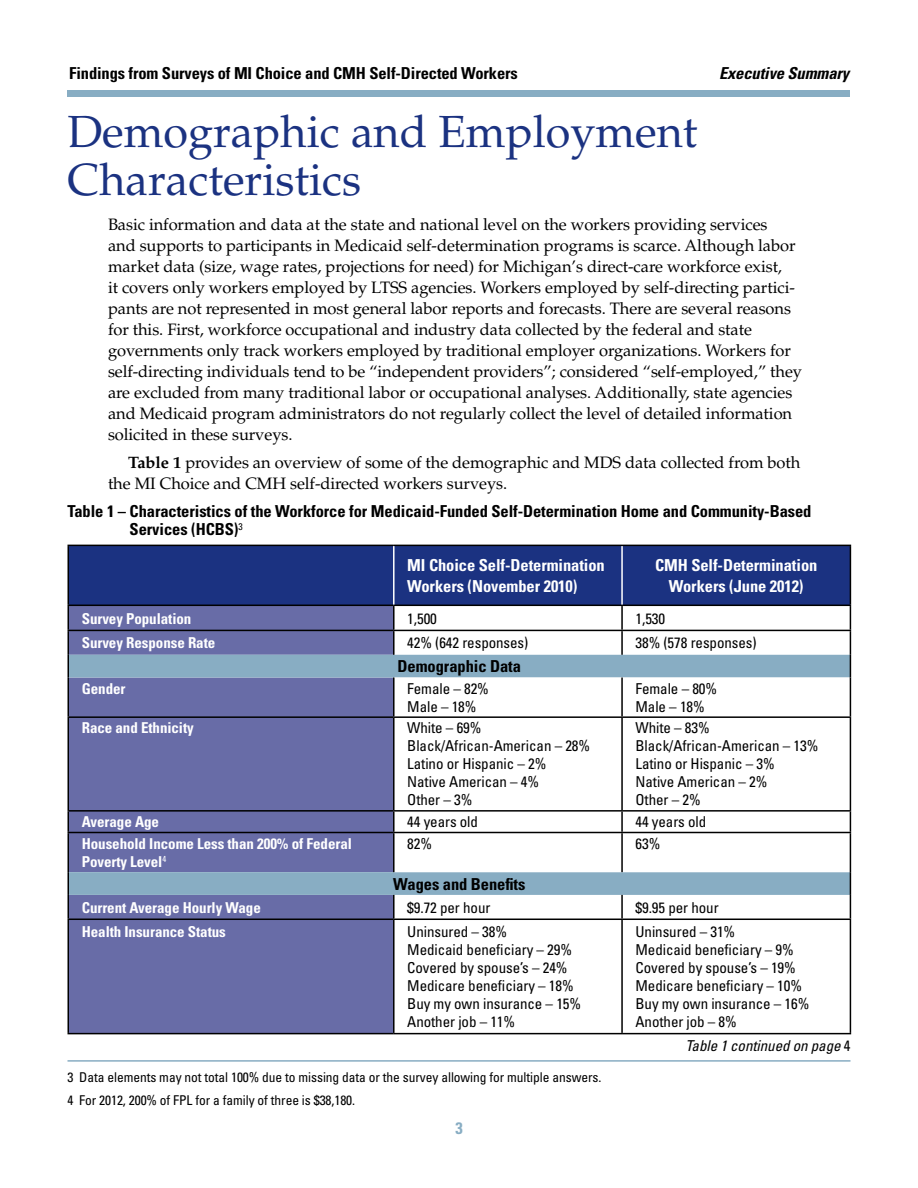
<style>
.page{position:relative;width:918px;height:1188px;background:#fff}
.page>*{position:absolute;margin:0;border:0;box-sizing:border-box;transform-origin:0 0}
.t1{font:45px/48px "Palatino LT Std";color:#1b3281}
.t2{font:16.5px/21px "Palatino LT Std";letter-spacing:-.005em;color:#000}
.t3{font:700 condensed 16.5px/18px "Univers LT Std";letter-spacing:-.005em;color:#000}
.t4{font:700 condensed 16.5px/21px "Univers LT Std";letter-spacing:-.005em;color:#fff}
.t5{font:italic 700 condensed 16.5px "Univers LT Std";letter-spacing:-.005em;color:#000}
.t6{font:700 condensed 16.5px "Univers LT Std";color:#88adc3}
.t7{font:condensed 15px/18px "Univers LT Std";letter-spacing:-.005em;color:#000}
.t8{font:700 condensed 15px/18px "Univers LT Std";letter-spacing:-.005em;color:#fff}
.t9{font:italic condensed 15px "Univers LT Std";letter-spacing:-.005em;color:#000}
.t10{font:condensed 13.5px/23.2px "Univers LT Std";letter-spacing:-.005em;color:#000}
.s1{font-weight:700}
.s2{font-style:normal}
</style>
<div class="page">
<div style="left:68px;top:90px;width:782px;height:7px;background:#88adc3"></div>
<div style="left:69px;top:546px;width:781px;height:59px;background:#1b3281"></div>
<div style="left:69px;top:606px;width:324px;height:427px;background:#686ca7"></div>
<svg style="left:69px;top:655px;width:781px;height:240px;background:#7484b1"></svg>
<svg style="left:395px;top:678px;width:455px;height:194px"></svg>
<hr style="left:393px;top:606px;width:2px;height:24px;background:#000">
<hr style="left:621px;top:606px;width:2px;height:24px;background:#000">
<hr style="left:393px;top:895px;width:2px;height:24px;background:#000">
<hr style="left:621px;top:895px;width:2px;height:24px;background:#000">
<hr style="left:68px;top:545px;width:326px;height:1px;background:#000">
<hr style="left:68px;top:546px;width:1px;height:59px;background:#000">
<hr style="left:622px;top:545px;width:229px;height:1px;background:#000">
<hr style="left:850px;top:546px;width:1px;height:59px;background:#000">
<hr style="left:68px;top:605px;width:326px;height:1px;background:#000">
<hr style="left:622px;top:605px;width:229px;height:1px;background:#000">
<svg style="left:68px;top:872px;width:1px;height:47px"></svg>
<svg style="left:850px;top:872px;width:1px;height:47px"></svg>
<hr style="left:68px;top:630px;width:326px;height:1px;background:#000">
<svg style="left:68px;top:606px;width:1px;height:72px"></svg>
<hr style="left:394px;top:630px;width:228px;height:1px;background:#000">
<hr style="left:393px;top:631px;width:2px;height:24px;background:#000">
<hr style="left:622px;top:630px;width:229px;height:1px;background:#000">
<hr style="left:621px;top:631px;width:2px;height:24px;background:#000">
<svg style="left:850px;top:606px;width:1px;height:72px"></svg>
<hr style="left:68px;top:718px;width:1px;height:92px;background:#000">
<hr style="left:393px;top:718px;width:2px;height:92px;background:#000">
<hr style="left:621px;top:718px;width:2px;height:92px;background:#000">
<hr style="left:850px;top:718px;width:1px;height:92px;background:#000">
<hr style="left:68px;top:810px;width:326px;height:2px;background:#000">
<svg style="left:68px;top:812px;width:1px;height:20px"></svg>
<hr style="left:394px;top:810px;width:228px;height:2px;background:#000">
<hr style="left:393px;top:812px;width:2px;height:20px;background:#000">
<hr style="left:622px;top:810px;width:229px;height:2px;background:#000">
<hr style="left:621px;top:812px;width:2px;height:20px;background:#000">
<svg style="left:850px;top:812px;width:1px;height:20px"></svg>
<hr style="left:68px;top:832px;width:326px;height:1px;background:#000">
<hr style="left:68px;top:833px;width:1px;height:39px;background:#000">
<hr style="left:394px;top:832px;width:228px;height:1px;background:#000">
<hr style="left:393px;top:833px;width:2px;height:39px;background:#000">
<hr style="left:622px;top:832px;width:229px;height:1px;background:#000">
<hr style="left:621px;top:833px;width:2px;height:39px;background:#000">
<hr style="left:850px;top:833px;width:1px;height:39px;background:#000">
<hr style="left:68px;top:678px;width:1px;height:38px;background:#000">
<hr style="left:393px;top:678px;width:2px;height:38px;background:#000">
<hr style="left:621px;top:678px;width:2px;height:38px;background:#000">
<hr style="left:850px;top:678px;width:1px;height:38px;background:#000">
<hr style="left:68px;top:716px;width:326px;height:2px;background:#000">
<hr style="left:394px;top:716px;width:228px;height:2px;background:#000">
<hr style="left:622px;top:716px;width:229px;height:2px;background:#000">
<hr style="left:68px;top:919px;width:326px;height:1px;background:#000">
<hr style="left:68px;top:920px;width:1px;height:113px;background:#000">
<hr style="left:394px;top:919px;width:228px;height:1px;background:#000">
<hr style="left:393px;top:920px;width:2px;height:113px;background:#000">
<hr style="left:622px;top:919px;width:229px;height:1px;background:#000">
<hr style="left:621px;top:920px;width:2px;height:113px;background:#000">
<hr style="left:850px;top:920px;width:1px;height:113px;background:#000">
<hr style="left:68px;top:1033px;width:326px;height:1px;background:#000">
<hr style="left:394px;top:1033px;width:228px;height:1px;background:#000">
<hr style="left:622px;top:1033px;width:229px;height:1px;background:#000">
<hr style="left:394px;top:545px;width:228px;height:1px;background:#000">
<hr style="left:394px;top:605px;width:228px;height:1px;background:#000">
<hr style="left:393px;top:546px;width:2px;height:59px;background:#fff">
<hr style="left:621px;top:546px;width:2px;height:59px;background:#fff">
<hr style="left:68px;top:1060px;width:782px;height:2px;background:#88adc3">
<p class="t3" style="left:69px;top:65px;width:450px">Findings from Surveys of MI Choice and CMH Self-Directed Workers</p>
<p class="t5" style="left:719px;top:63px;width:132px">Executive Summary</p>
<h1 class="t1" style="left:68px;top:109px;width:632px">Demographic and Employment<br>Characteristics</h1>
<p class="t2" style="left:108px;top:214px;width:696px">Basic information and data at the state and national level on the workers providing services<br>and supports to participants in Medicaid self-determination programs is scarce. Although labor market data (size, wage rates, projections for need) for Michigan’s direct-care workforce exist,<br>it covers only workers employed by LTSS agencies. Workers employed by self-directing partici&shy;pants are not represented in most general labor reports and forecasts. There are several reasons for this. First, workforce occupational and industry data collected by the federal and state governments only track workers employed by traditional employer organizations. Workers for self-directing individuals tend to be “independent providers”; considered “self-employed,” they are excluded from many traditional labor or occupational analyses. Additionally, state agencies and Medicaid program administrators do not regularly collect the level of detailed information solicited in these surveys.</p>
<p class="t2" style="left:108px;top:452px;width:694px;text-indent:20px"><span class="s1">Table 1</span> provides an overview of some of the demographic and MDS data collected from both the MI Choice and CMH self-directed workers surveys.</p>
<p class="t3" style="left:130px;top:502px;width:683px;text-indent:-62px">Table 1 – Characteristics of the Workforce for Medicaid-Funded Self-Determination Home and Community-Based<br>Services (HCBS)<sup>3</sup></p>
<p class="t4" style="left:407px;top:554px;width:199px">MI Choice Self-Determination<br>Workers (November 2010)</p>
<p class="t4" style="left:655px;top:554px;width:164px;text-align:center">CMH Self-Determination<br>Workers (June 2012)</p>
<p class="t8" style="left:82px;top:609px;width:111px">Survey Population</p>
<p class="t7" style="left:407px;top:609px;width:31px">1,500</p>
<p class="t7" style="left:636px;top:609px;width:31px">1,530</p>
<p class="t8" style="left:82px;top:634px;width:135px">Survey Response Rate</p>
<p class="t7" style="left:407px;top:633px;width:123px">42% (642 responses)</p>
<p class="t7" style="left:636px;top:633px;width:123px">38% (578 responses)</p>
<p class="t3" style="left:398px;top:657px;width:125px">Demographic Data</p>
<p class="t8" style="left:82px;top:679px;width:45px">Gender</p>
<p class="t7" style="left:407px;top:679px;width:83px">Female – 82%<br>Male – 18%</p>
<p class="t7" style="left:636px;top:679px;width:83px">Female – 80%<br>Male – 18%</p>
<p class="t8" style="left:82px;top:719px;width:114px">Race and Ethnicity</p>
<p class="t7" style="left:407px;top:719px;width:184px">White – 69%<br>Black/African-American – 28%<br>Latino or Hispanic – 2%<br>Native American – 4%<br>Other – 3%</p>
<p class="t7" style="left:636px;top:719px;width:184px">White – 83%<br>Black/African-American – 13%<br>Latino or Hispanic – 3%<br>Native American – 2%<br>Other – 2%</p>
<p class="t8" style="left:82px;top:813px;width:79px">Average Age</p>
<p class="t7" style="left:407px;top:813px;width:72px">44 years old</p>
<p class="t7" style="left:636px;top:813px;width:72px">44 years old</p>
<p class="t8" style="left:82px;top:834px;width:272px">Household Income Less than 200% of Federal<br>Poverty Level<sup>4</sup></p>
<p class="t7" style="left:407px;top:834px;width:26px">82%</p>
<p class="t7" style="left:636px;top:834px;width:26px">63%</p>
<p class="t3" style="left:393px;top:875px;width:134px">Wages and Benefits</p>
<p class="t8" style="left:82px;top:898px;width:181px">Current Average Hourly Wage</p>
<p class="t7" style="left:407px;top:898px;width:85px">$9.72 per hour</p>
<p class="t7" style="left:636px;top:898px;width:85px">$9.95 per hour</p>
<p class="t8" style="left:82px;top:922px;width:146px">Health Insurance Status</p>
<p class="t7" style="left:407px;top:922px;width:175px">Uninsured – 38%<br>Medicaid beneficiary – 29%<br>Covered by spouse’s – 24%<br>Medicare beneficiary – 18%<br>Buy my own insurance – 15%<br>Another job – 11%</p>
<p class="t7" style="left:636px;top:922px;width:175px">Uninsured – 31%<br>Medicaid beneficiary – 9%<br>Covered by spouse’s – 19%<br>Medicare beneficiary – 10%<br>Buy my own insurance – 16%<br>Another job – 8%</p>
<p class="t10" style="left:68px;top:1065px;width:535px">3 Data elements may not total 100% due to missing data or the survey allowing for multiple answers.<br>4 For 2012, 200% of FPL for a family of three is $38,180.</p>
<p class="t6" style="left:455px;top:1118px;width:9px">3</p>
<p class="t9" style="left:685px;top:1037px;width:167px">Table 1 continued on page <span class="s2">4</span></p>
</div>
